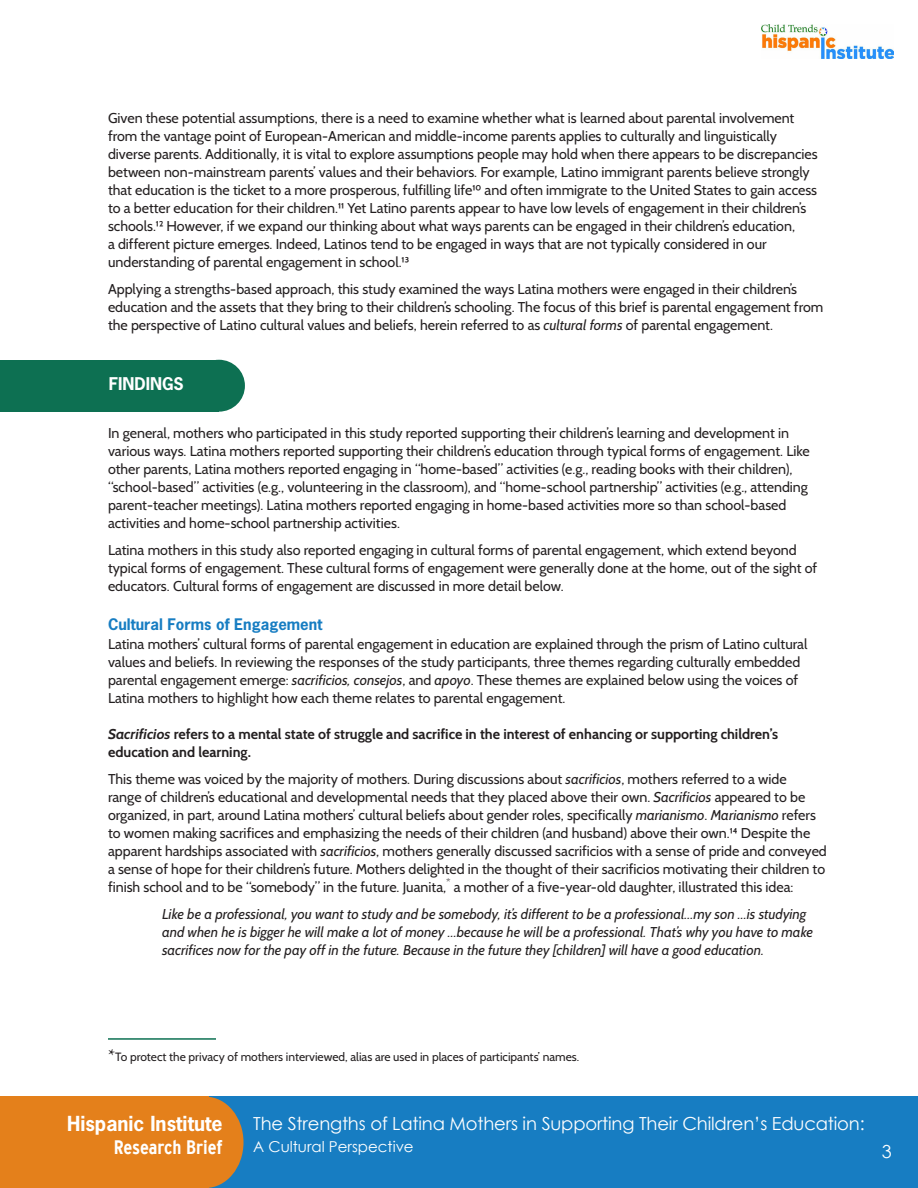
<style>
.page{position:relative;width:918px;height:1188px;background:#fff}
.page>*{position:absolute;margin:0;border:0;box-sizing:border-box;transform-origin:0 0}
.t1{font:700 19.5px "News Gothic Std";color:#fff}
.t2{font:700 condensed 19.5px "Interstate";letter-spacing:-.005em;color:#fff}
.t3{font:18px "Century Gothic";letter-spacing:-.01em;color:#fff}
.ChT-Heading_no_rule{font:700 16.5px "News Gothic Std";color:#fff}
.ChT-bullet{font:700 15px "News Gothic Std";color:#177dc2}
.t4{font:15px "Century Gothic";color:#fff}
.ChT-bullet-2{font:14.25px/18px "Cabin";color:#231f20}
.ChT-bullet-3{font:italic 14.25px/18px "Cabin";color:#231f20}
.ChT-bullet-4{font:700 14.25px/18px "Cabin";color:#231f20}
.t5{font:12px "Cabin";color:#231f20}
.s1{font-style:italic}
.s2{font-family:"Minion Pro";font-size:18px}
</style>
<div class="page">
<div style="left:209px;top:1097px;width:709px;height:91px;background:#177dc2"></div>
<div style="left:0;top:1097px;width:209px;height:91px;background:#e4801b"></div>
<div style="left:167px;top:1097px;width:77px;height:91px;background:#e4801b;border-radius:50%"></div>
<img style="left:761px;top:25px;width:132px;height:34px">
<hr style="left:108px;top:1038px;width:108px;height:2px;background:#0d7052">
<div style="left:193px;top:360px;width:52px;height:52px;background:#0d7052;border-radius:50%"></div>
<div style="left:0;top:360px;width:219px;height:52px;background:#0d7052"></div>
<p class="ChT-bullet-2" style="left:108px;top:109px;width:711px">Given these potential assumptions, there is a need to examine whether what is learned about parental involvement from the vantage point of European-American and middle-income parents applies to culturally and linguistically diverse parents. Additionally, it is vital to explore assumptions people may hold when there appears to be discrepancies between non-mainstream parents’ values and their behaviors. For example, Latino immigrant parents believe strongly that education is the ticket to a more prosperous, fulfilling life¹⁰ and often immigrate to the United States to gain access to a better education for their children.¹¹ Yet Latino parents appear to have low levels of engagement in their children’s schools.¹² However, if we expand our thinking about what ways parents can be engaged in their children’s education,<br>a different picture emerges. Indeed, Latinos tend to be engaged in ways that are not typically considered in our understanding of parental engagement in school.¹³</p>
<p class="ChT-bullet-2" style="left:108px;top:280px;width:717px">Applying a strengths-based approach, this study examined the ways Latina mothers were engaged in their children’s education and the assets that they bring to their children’s schooling. The focus of this brief is parental engagement from the perspective of Latino cultural values and beliefs, herein referred to as <span class="s1">cultural forms</span> of parental engagement.</p>
<p class="ChT-Heading_no_rule" style="left:109px;top:373px;width:76px">FINDINGS</p>
<p class="ChT-bullet-2" style="left:108px;top:424px;width:703px">In general, mothers who participated in this study reported supporting their children’s learning and development in various ways. Latina mothers reported supporting their children’s education through typical forms of engagement. Like other parents, Latina mothers reported engaging in “home-based” activities (e.g., reading books with their children), “school-based” activities (e.g., volunteering in the classroom), and “home-school partnership” activities (e.g., attending parent-teacher meetings). Latina mothers reported engaging in home-based activities more so than school-based activities and home-school partnership activities.</p>
<p class="ChT-bullet-2" style="left:108px;top:541px;width:711px">Latina mothers in this study also reported engaging in cultural forms of parental engagement, which extend beyond typical forms of engagement. These cultural forms of engagement were generally done at the home, out of the sight of educators. Cultural forms of engagement are discussed in more detail below.</p>
<p class="ChT-bullet" style="left:108px;top:614px;width:216px">Cultural Forms of Engagement</p>
<p class="ChT-bullet-2" style="left:108px;top:635px;width:701px">Latina mothers’ cultural forms of parental engagement in education are explained through the prism of Latino cultural values and beliefs. In reviewing the responses of the study participants, three themes regarding culturally embedded parental engagement emerge: <span class="s1">sacrificios, consejos</span>, and <span class="s1">apoyo</span>. These themes are explained below using the voices of Latina mothers to highlight how each theme relates to parental engagement.</p>
<p class="ChT-bullet-4" style="left:108px;top:725px;width:672px"><span class="s1">Sacrificios</span> refers to a mental state of struggle and sacrifice in the interest of enhancing or supporting children’s education and learning.</p>
<p class="ChT-bullet-2" style="left:108px;top:770px;width:720px">This theme was voiced by the majority of mothers. During discussions about <span class="s1">sacrificios</span>, mothers referred to a wide<br>range of children’s educational and developmental needs that they placed above their own. <span class="s1">Sacrificios</span> appeared to be organized, in part, around Latina mothers’ cultural beliefs about gender roles, specifically <span class="s1">marianismo</span>. <span class="s1">Marianismo</span> refers to women making sacrifices and emphasizing the needs of their children (and husband) above their own.¹⁴ Despite the apparent hardships associated with <span class="s1">sacrificios</span>, mothers generally discussed sacrificios with a sense of pride and conveyed a sense of hope for their children’s future. Mothers delighted in the thought of their sacrificios motivating their children to finish school and to be “somebody” in the future. Juanita,<sup>*</sup> a mother of a five-year-old daughter, illustrated this idea:</p>
<p class="ChT-bullet-3" style="left:162px;top:905px;width:653px">Like be a professional, you want to study and be somebody, it’s different to be a professional…my son …is studying and when he is bigger he will make a lot of money …because he will be a professional. That’s why you have to make sacrifices now for the pay off in the future. Because in the future they [children] will have a good education.</p>
<p class="t5" style="left:108px;top:1049px;width:473px"><span class="s2">*</span>To protect the privacy of mothers interviewed, alias are used in places of participants’ names.</p>
<h1 class="t1" style="left:67px;top:1111px;width:157px">Hispanic Institute</h1>
<h1 class="t2" style="left:114px;top:1136px;width:111px">Research Brief</h1>
<p class="t3" style="left:253px;top:1110px;width:613px">The Strengths of Latina Mothers in Supporting Their Children’s Education:</p>
<p class="t4" style="left:253px;top:1136px;width:162px">A Cultural Perspective</p>
<p class="t3" style="left:882px;top:1139px;width:11px">3</p>
</div>
